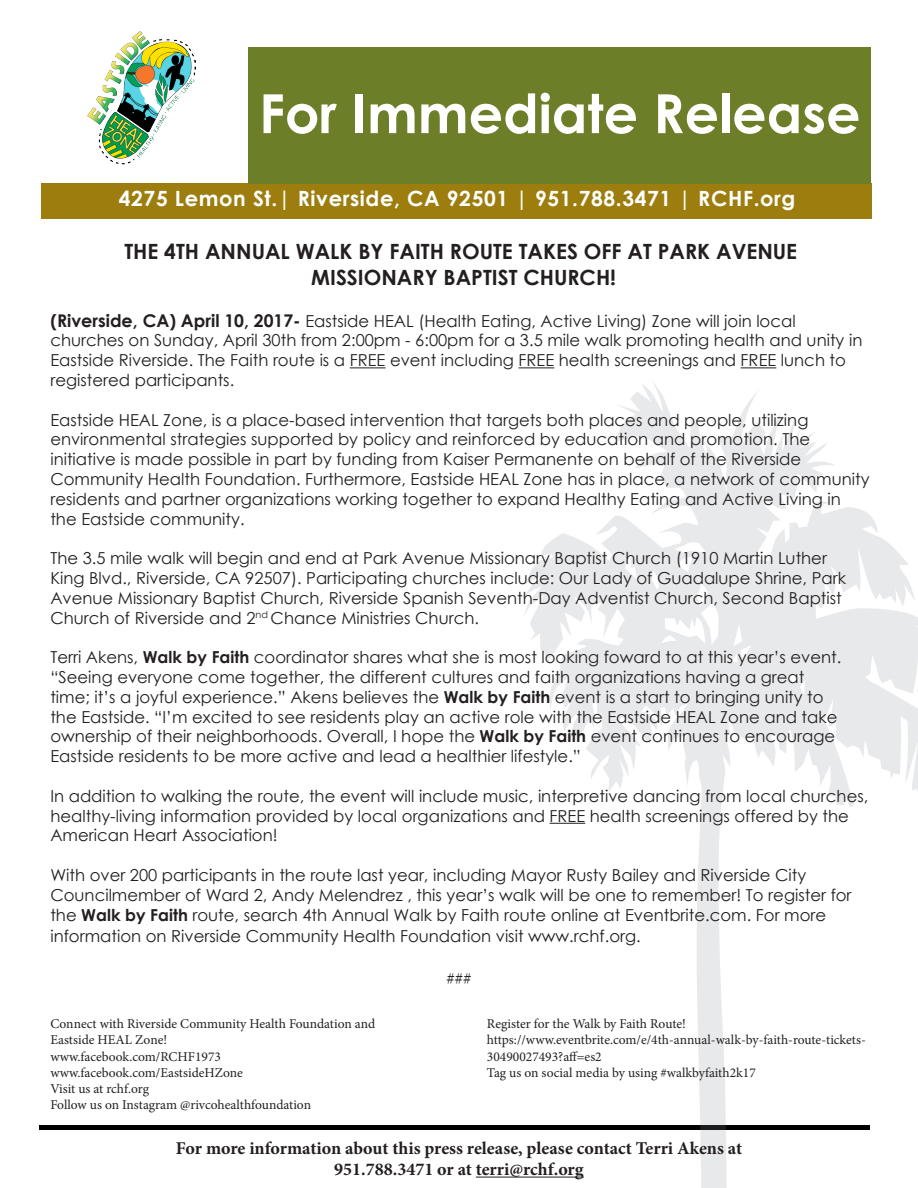
<style>
.page{position:relative;width:918px;height:1188px;background:#fff}
.page>*{position:absolute;margin:0;border:0;box-sizing:border-box;transform-origin:0 0}
.t1{font:700 54px "Century Gothic";color:#fff}
.t2{font:700 21px "Century Gothic";color:#231f20}
.t3{font:700 21px "Century Gothic";letter-spacing:.03em;color:#fff}
.t4{font:700 18px "Minion Pro";color:#231f20}
.t5{font:17.55px "Minion Pro";color:#231f20}
.t6{font:16.5px/19.8px "Century Gothic";color:#231f20}
.t7{font:13.5px/16.2px "Minion Pro";color:#231f20}
.s1{font-weight:700;font-size:17.55px}
.s2{font-weight:700}
</style>
<div class="page">
<div style="left:41px;top:184px;width:830px;height:35px;background:#9c7d0d"></div>
<div style="left:39px;top:1125px;width:831px;height:5px;background:#000"></div>
<svg style="left:523px;top:382px;width:395px;height:806px"></svg>
<hr style="left:350px;top:367px;width:35px;height:1px;background:#231f20">
<hr style="left:519px;top:367px;width:35px;height:1px;background:#231f20">
<hr style="left:741px;top:367px;width:35px;height:1px;background:#231f20">
<hr style="left:550px;top:823px;width:35px;height:1px;background:#231f20">
<img style="left:87px;top:31px;width:108px;height:134px">
<div style="left:248px;top:48px;width:623px;height:136px;background:#6d7e28"></div>
<hr style="left:476px;top:1177px;width:108px;height:1px;background:#231f20">
<p class="t1" style="left:259px;top:73px;width:603px">For Immediate Release</p>
<p class="t3" style="left:119px;top:183px;width:678px">4275 Lemon St.| Riverside, CA 92501 | 951.788.3471 | RCHF.org</p>
<p class="t2" style="left:124px;top:236px;width:674px">THE 4TH ANNUAL WALK BY FAITH ROUTE TAKES OFF AT PARK AVENUE</p>
<p class="t2" style="left:311px;top:261px;width:306px">MISSIONARY BAPTIST CHURCH!</p>
<p class="t6" style="left:50px;top:311px;width:814px"><span class="s1">(Riverside, CA) April 10, 2017-</span> Eastside HEAL (Health Eating, Active Living) Zone will join local churches on Sunday, April 30th from 2:00pm - 6:00pm for a 3.5 mile walk promoting health and unity in Eastside Riverside. The Faith route is a FREE event including FREE health screenings and FREE lunch to registered participants.</p>
<p class="t6" style="left:50px;top:410px;width:821px">Eastside HEAL Zone, is a place-based intervention that targets both places and people, utilizing environmental strategies supported by policy and reinforced by education and promotion. The initiative is made possible in part by funding from Kaiser Permanente on behalf of the Riverside Community Health Foundation. Furthermore, Eastside HEAL Zone has in place, a network of community residents and partner organizations working together to expand Healthy Eating and Active Living in the Eastside community.</p>
<p class="t6" style="left:50px;top:548px;width:797px">The 3.5 mile walk will begin and end at Park Avenue Missionary Baptist Church (1910 Martin Luther King Blvd., Riverside, CA 92507). Participating churches include: Our Lady of Guadalupe Shrine, Park Avenue Missionary Baptist Church, Riverside Spanish Seventh-Day Adventist Church, Second Baptist Church of Riverside and 2<sup>nd</sup> Chance Ministries Church.</p>
<p class="t6" style="left:50px;top:647px;width:792px">Terri Akens, <span class="s2">Walk by Faith</span> coordinator shares what she is most looking foward to at this year’s event. “Seeing everyone come together, the different cultures and faith organizations having a great time; it’s a joyful experience.” Akens believes the <span class="s2">Walk by Faith</span> event is a start to bringing unity to the Eastside. “I’m excited to see residents play an active role with the Eastside HEAL Zone and take ownership of their neighborhoods. Overall, I hope the <span class="s2">Walk by Faith</span> event continues to encourage Eastside residents to be more active and lead a healthier lifestyle.”</p>
<p class="t6" style="left:50px;top:786px;width:820px">In addition to walking the route, the event will include music, interpretive dancing from local churches, healthy-living information provided by local organizations and FREE health screenings offered by the<br>American Heart Association!</p>
<p class="t6" style="left:50px;top:865px;width:803px">With over 200 participants in the route last year, including Mayor Rusty Bailey and Riverside City<br>Councilmember of Ward 2, Andy Melendrez , this year’s walk will be one to remember! To register for the <span class="s2">Walk by Faith</span> route, search 4th Annual Walk by Faith route online at Eventbrite.com. For more</p>
<p class="t6" style="left:50px;top:926px;width:592px">information on Riverside Community Health Foundation visit www.rchf.org.</p>
<p class="t7" style="left:50px;top:1016px;width:326px">Connect with Riverside Community Health Foundation and<br>Eastside HEAL Zone!</p>
<p class="t7" style="left:50px;top:1048px;width:172px">www.facebook.com/RCHF1973</p>
<p class="t7" style="left:50px;top:1065px;width:194px">www.facebook.com/EastsideHZone</p>
<p class="t7" style="left:50px;top:1081px;width:100px">Visit us at rchf.org</p>
<p class="t7" style="left:50px;top:1097px;width:262px">Follow us on Instagram @rivcohealthfoundation</p>
<p class="t5" style="left:446px;top:966px;width:27px">###</p>
<p class="t7" style="left:487px;top:1016px;width:200px">Register for the Walk by Faith Route!</p>
<p class="t7" style="left:487px;top:1032px;width:380px">https://www.eventbrite.com/e/4th-annual-walk-by-faith-route-tickets-<br>30490027493?aff=es2</p>
<p class="t7" style="left:487px;top:1065px;width:270px">Tag us on social media by using #walkbyfaith2k17</p>
<p class="t4" style="left:176px;top:1135px;width:568px">For more information about this press release, please contact Terri Akens at</p>
<p class="t4" style="left:334px;top:1157px;width:251px">951.788.3471 or at terri@rchf.org</p>
</div>
